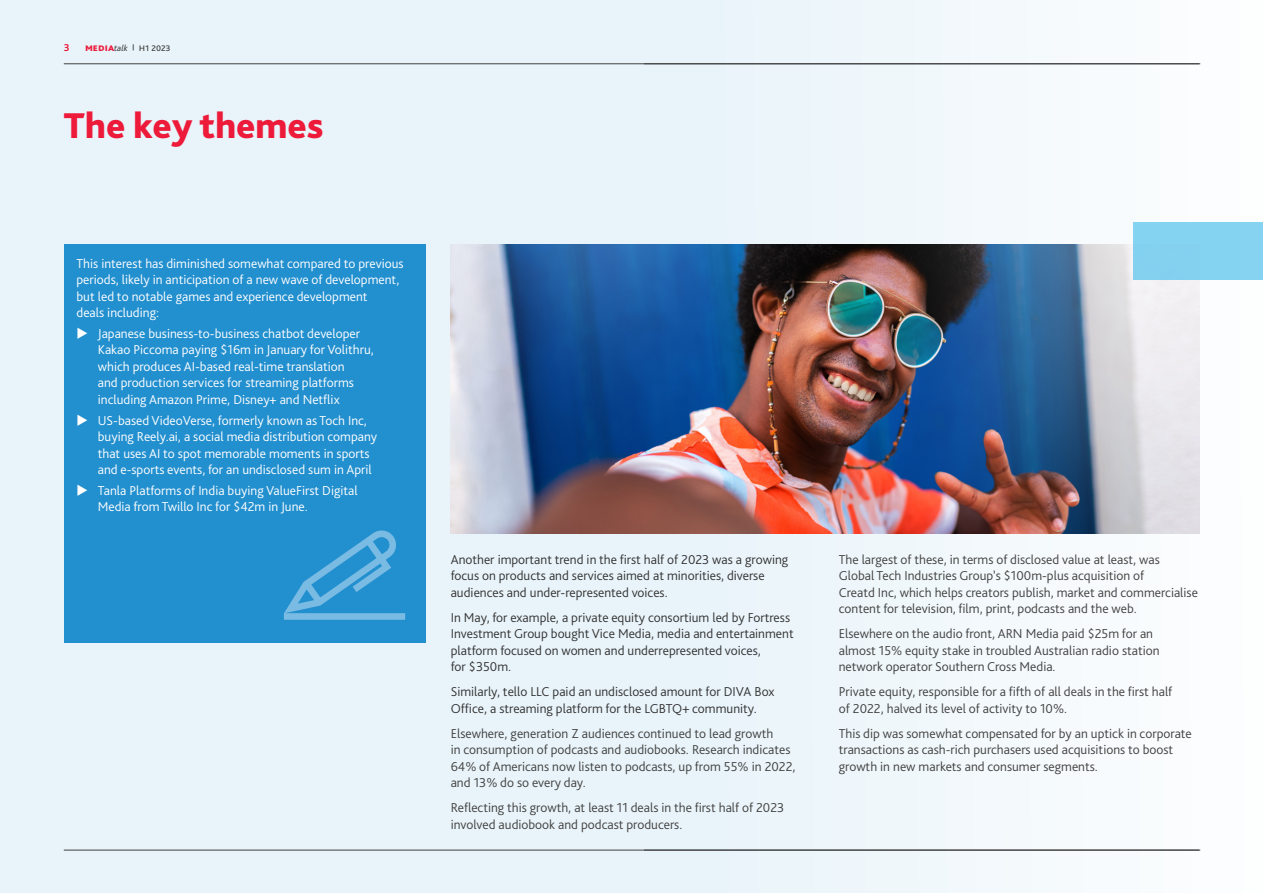
<style>
.page{position:relative;width:1263px;height:893px;background:#e9f4fa}
.page>*{position:absolute;margin:0;border:0;box-sizing:border-box;transform-origin:0 0}
.Main_Page_Headline{font:800 37.5px "Bliss Pro";color:#ed1a3a}
.Body_Text{font:300 13.5px/16.5px "Bliss Pro";color:#414140}
.Body_Text-2{font:300 13.5px/16.5px "Bliss Pro";color:#fff}
.Body_Text-3{font:300 13.5px/16.5px "Bliss Pro";color:#333}
.Running_header{font:10.5px "Bliss Pro";color:#414140}
.Page_Header{font:700 10.5px "Bliss Pro";color:#ed1a3a}
.s1{font-weight:800;color:#ed1a3a}
.s2{font-style:italic;font-size:9px}
.s3{font-weight:800;font-size:6px}
</style>
<div class="page">
<div style="left:606px;top:0;width:657px;height:893px;background:#f1f8fc"></div>
<hr style="left:64px;top:63px;width:1135px;height:1px;background:#414140">
<hr style="left:64px;top:850px;width:1135px;height:1px;background:#414140">
<hr style="left:644px;top:850px;width:556px;height:1px;background:#404040">
<hr style="left:644px;top:63px;width:556px;height:1px;background:#404040">
<div style="left:64px;top:244px;width:361px;height:399px;background:#228fcf"></div>
<img style="left:451px;top:244px;width:748px;height:290px">
<svg style="left:284px;top:530px;width:121px;height:90px"></svg>
<div style="left:1133px;top:222px;width:130px;height:57px;background:#84d3f1"></div>
<p class="Page_Header" style="left:64px;top:40px;width:7px">3</p>
<p class="Running_header" style="left:85px;top:40px;width:87px"><span class="s1">media</span><span class="s2">talk</span> <span class="s3">|</span> H1 2023</p>
<p class="Main_Page_Headline" style="left:64px;top:103px;width:261px">The key themes</p>
<p class="Body_Text-2" style="left:77px;top:254px;width:329px">This interest has diminished somewhat compared to previous periods, likely in anticipation of a new wave of development, but led to notable games and experience development<br>deals including:</p>
<p class="Body_Text-2" style="left:98px;top:325px;width:278px">Japanese business-to-business chatbot developer Kakao Piccoma paying $16m in January for Volithru, which produces AI-based real-time translation<br>and production services for streaming platforms including Amazon Prime, Disney+ and Netflix</p>
<p class="Body_Text-2" style="left:98px;top:411px;width:281px">US-based VideoVerse, formerly known as Toch Inc, buying Reely.ai, a social media distribution company that uses AI to spot memorable moments in sports and e-sports events, for an undisclosed sum in April</p>
<p class="Body_Text-2" style="left:98px;top:482px;width:261px">Tanla Platforms of India buying ValueFirst Digital<br>Media from Twillo Inc for $42m in June.</p>
<p class="Body_Text-3" style="left:451px;top:551px;width:339px">Another important trend in the first half of 2023 was a growing focus on products and services aimed at minorities, diverse audiences and under-represented voices.</p>
<p class="Body_Text-3" style="left:451px;top:609px;width:344px">In May, for example, a private equity consortium led by Fortress Investment Group bought Vice Media, media and entertainment platform focused on women and underrepresented voices,<br>for $350m.</p>
<p class="Body_Text-3" style="left:451px;top:683px;width:325px">Similarly, tello LLC paid an undisclosed amount for DIVA Box<br>Office, a streaming platform for the LGBTQ+ community.</p>
<p class="Body_Text" style="left:451px;top:725px;width:346px">Elsewhere, generation Z audiences continued to lead growth<br>in consumption of podcasts and audiobooks. Research indicates 64% of Americans now listen to podcasts, up from 55% in 2022, and 13% do so every day.</p>
<p class="Body_Text" style="left:451px;top:799px;width:335px">Reflecting this growth, at least 11 deals in the first half of 2023 involved audiobook and podcast producers.</p>
<p class="Body_Text" style="left:839px;top:551px;width:361px">The largest of these, in terms of disclosed value at least, was Global Tech Industries Group’s $100m-plus acquisition of<br>Creatd Inc, which helps creators publish, market and commercialise content for television, film, print, podcasts and the web.</p>
<p class="Body_Text" style="left:839px;top:625px;width:322px">Elsewhere on the audio front, ARN Media paid $25m for an almost 15% equity stake in troubled Australian radio station network operator Southern Cross Media.</p>
<p class="Body_Text" style="left:839px;top:683px;width:335px">Private equity, responsible for a fifth of all deals in the first half of 2022, halved its level of activity to 10%.</p>
<p class="Body_Text" style="left:839px;top:725px;width:354px">This dip was somewhat compensated for by an uptick in corporate transactions as cash-rich purchasers used acquisitions to boost growth in new markets and consumer segments.</p>
</div>
